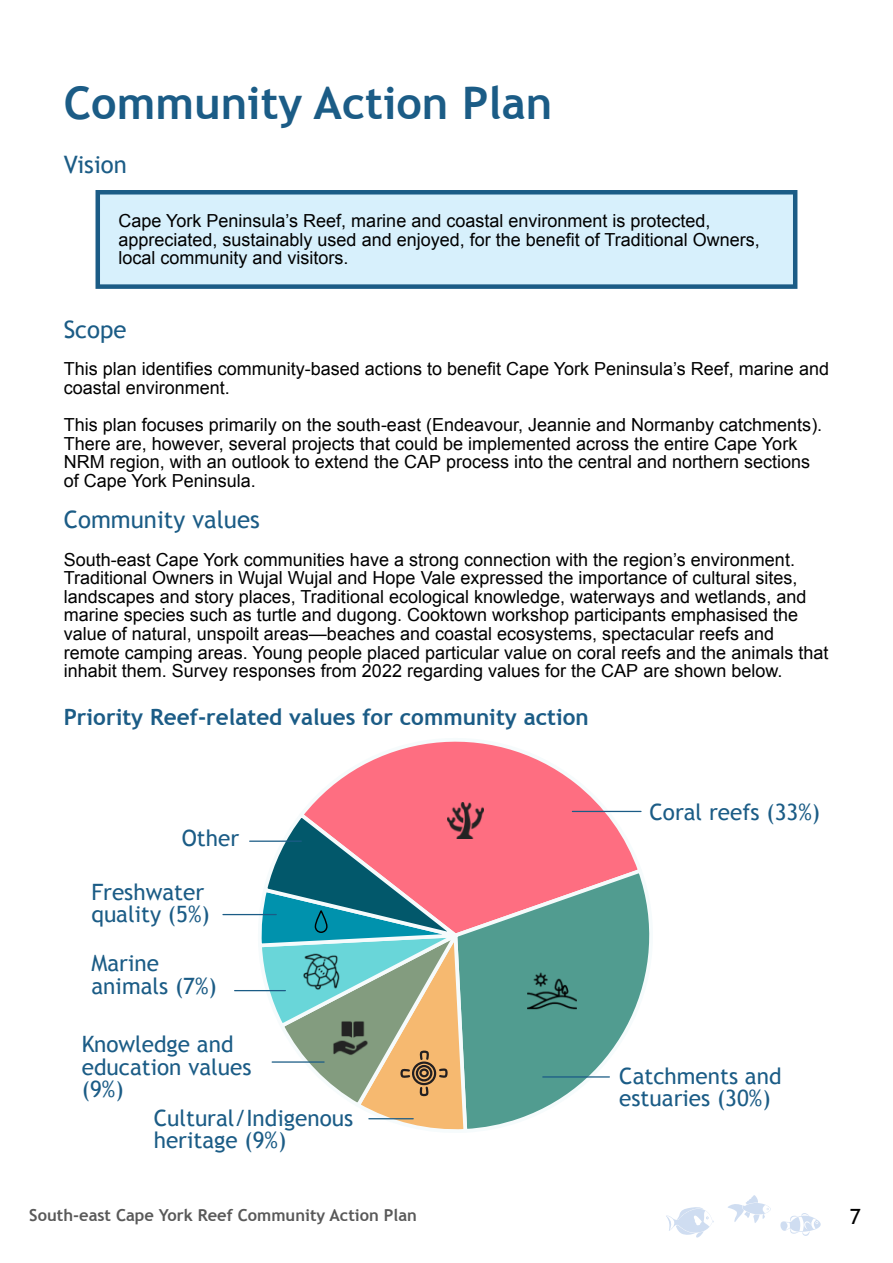
<style>
.page{position:relative;width:893px;height:1263px;background:#fff}
.page>*{position:absolute;margin:0;border:0;box-sizing:border-box;transform-origin:0 0}
.t1{font:700 45px "Trebuchet MS";color:#1b5c86}
.t2{font:24px "Trebuchet MS";color:#1b5c86}
.t3{font:22.5px/22.5px "Trebuchet MS";color:#1b5c86}
.t4{font:700 22.5px "Trebuchet MS";color:#1b5c86}
.t5{font:21px "Trebuchet MS";color:#000}
.t6{font:18px/18.6px "Arial";color:#000}
.t7{font:700 16.5px "Trebuchet MS";color:#595959}
</style>
<div class="page">
<svg style="left:308px;top:741px;width:334px;height:125px;fill:#fe6e81"></svg>
<svg style="left:482px;top:866px;width:168px;height:262px;fill:#519c90"></svg>
<div style="left:96px;top:190px;width:701px;height:99px;background:#d7f0fc;border:4px solid #1b5c86"></div>
<img style="left:527px;top:966px;width:50px;height:50px">
<img style="left:448px;top:803px;width:36px;height:36px">
<svg style="left:256px;top:810px;width:226px;height:320px"></svg>
<hr style="left:572px;top:811px;width:69px;height:1px;background:#1b5c86">
<hr style="left:369px;top:1118px;width:44px;height:1px;background:#1b5c86">
<hr style="left:543px;top:1076px;width:66px;height:1px;background:#1b5c86">
<hr style="left:235px;top:990px;width:50px;height:1px;background:#1b5c86">
<hr style="left:272px;top:1061px;width:52px;height:2px;background:#1b5c86">
<hr style="left:223px;top:914px;width:53px;height:1px;background:#1b5c86">
<hr style="left:250px;top:840px;width:51px;height:2px;background:#1b5c86">
<svg style="left:666px;top:1207px;width:48px;height:31px"></svg>
<svg style="left:728px;top:1195px;width:43px;height:28px"></svg>
<svg style="left:780px;top:1213px;width:41px;height:23px"></svg>
<div style="left:315px;top:910px;width:13px;height:23px;border:1px solid #000;border-radius:6px"></div>
<h1 class="t1" style="left:64px;top:85px;width:490px">Community Action Plan</h1>
<h2 class="t2" style="left:64px;top:155px;width:65px">Vision</h2>
<p class="t6" style="left:118px;top:213px;width:643px">Cape York Peninsula’s Reef, marine and coastal environment is protected, appreciated, sustainably used and enjoyed, for the benefit of Traditional Owners, local community and visitors.</p>
<h2 class="t2" style="left:64px;top:321px;width:64px">Scope</h2>
<p class="t6" style="left:64px;top:361px;width:767px">This plan identifies community-based actions to benefit Cape York Peninsula’s Reef, marine and coastal environment.</p>
<p class="t6" style="left:64px;top:417px;width:760px">This plan focuses primarily on the south-east (Endeavour, Jeannie and Normanby catchments).<br>There are, however, several projects that could be implemented across the entire Cape York NRM region, with an outlook to extend the CAP process into the central and northern sections of Cape York Peninsula.</p>
<h2 class="t2" style="left:64px;top:510px;width:198px">Community values</h2>
<p class="t6" style="left:64px;top:552px;width:766px">South-east Cape York communities have a strong connection with the region’s environment.<br>Traditional Owners in Wujal Wujal and Hope Vale expressed the importance of cultural sites, landscapes and story places, Traditional ecological knowledge, waterways and wetlands, and marine species such as turtle and dugong. Cooktown workshop participants emphasised the value of natural, unspoilt areas—beaches and coastal ecosystems, spectacular reefs and remote camping areas. Young people placed particular value on coral reefs and the animals that inhabit them. Survey responses from 2022 regarding values for the CAP are shown below.</p>
<p class="t4" style="left:64px;top:708px;width:527px">Priority Reef-related values for community action</p>
<p class="t3" style="left:182px;top:829px;width:59px">Other</p>
<p class="t3" style="left:91px;top:883px;width:120px">Freshwater quality (5%)</p>
<p class="t3" style="left:91px;top:954px;width:127px">Marine animals (7%)</p>
<p class="t3" style="left:82px;top:1035px;width:171px">Knowledge and education values (9%)</p>
<p class="t3" style="left:154px;top:1109px;width:201px">Cultural/Indigenous heritage (9%)</p>
<p class="t3" style="left:649px;top:802px;width:172px">Coral reefs (33%)</p>
<p class="t3" style="left:619px;top:1067px;width:164px">Catchments and estuaries (30%)</p>
<p class="t7" style="left:29px;top:1208px;width:389px">South-east Cape York Reef Community Action Plan</p>
<p class="t5" style="left:850px;top:1208px;width:13px">7</p>
</div>
